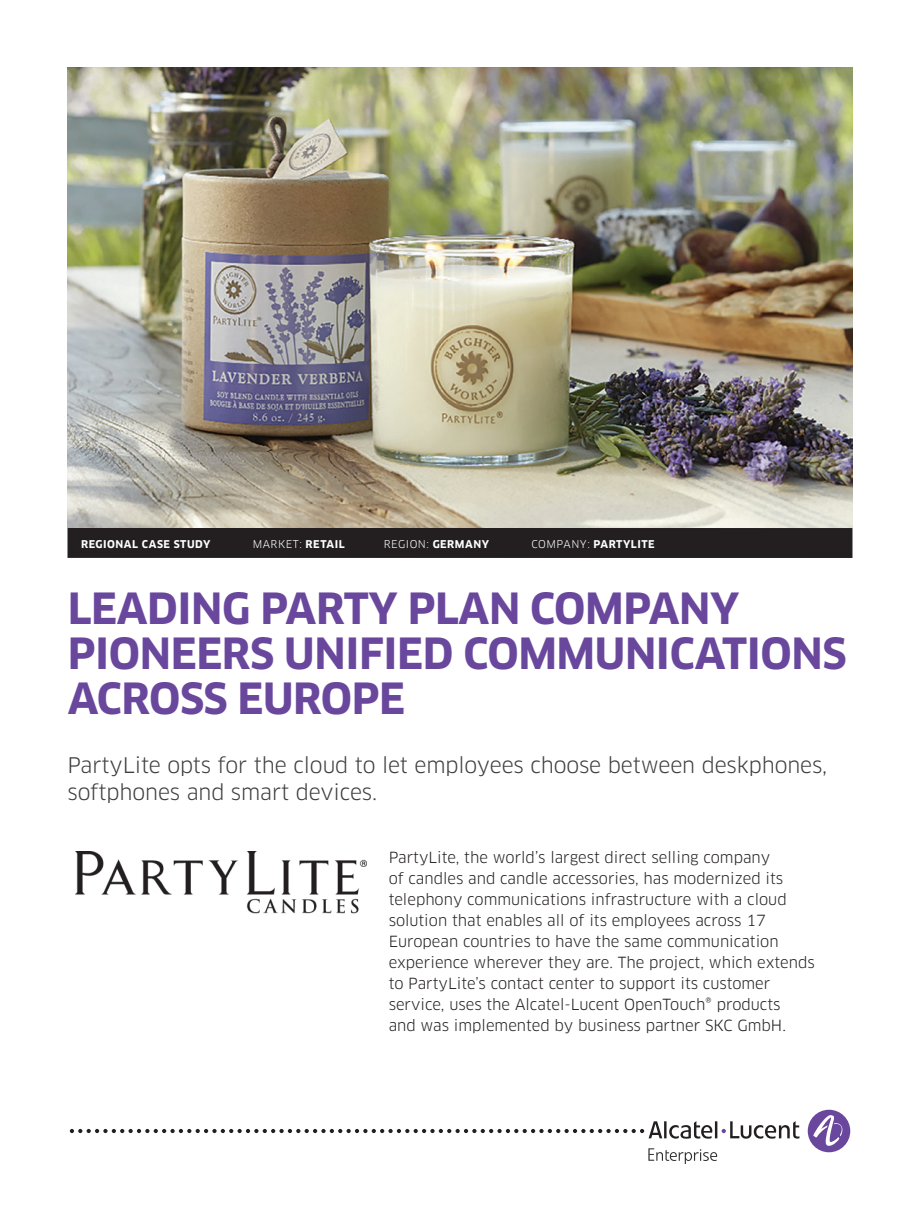
<style>
.page{position:relative;width:920px;height:1218px;background:#fff}
.page>*{position:absolute;margin:0;border:0;box-sizing:border-box;transform-origin:0 0}
.Title{font:700 42px/45px "Clan OT";letter-spacing:-.01em;color:#69479c}
.Subtitle{font:21px/27px "Clan OT";letter-spacing:-.005em;color:#3e3e3f}
.Intro_text{font:15px/21px "Clan OT";color:#231f20}
.Back_bar_headings{font:700 10.5px "Clan OT";letter-spacing:.05em;color:#fff}
.Back_bar_headings-2{font:10.5px "Clan OT";letter-spacing:.05em;color:#fff}
.s1{font-weight:700}
.s2{font-weight:400}
</style>
<div class="page">
<div style="left:808px;top:1109px;width:42px;height:43px;background:#69479c;border-radius:50%"></div>
<svg style="left:813px;top:1114px;width:32px;height:32px"></svg>
<svg style="left:70px;top:1121px;width:729px;height:17px"></svg>
<svg style="left:648px;top:1148px;width:69px;height:16px"></svg>
<div style="left:68px;top:528px;width:784px;height:30px;background:#231f20"></div>
<img style="left:68px;top:68px;width:784px;height:460px">
<img style="left:76px;top:851px;width:290px;height:63px">
<p class="Back_bar_headings" style="left:81px;top:538px;width:131px">REGIONAL CASE STUDY</p>
<p class="Back_bar_headings-2" style="left:253px;top:538px;width:94px">MARKET: <span class="s1">RETAIL</span></p>
<p class="Back_bar_headings-2" style="left:384px;top:538px;width:107px">REGION: <span class="s1">GERMANY</span></p>
<p class="Back_bar_headings" style="left:531px;top:538px;width:125px"><span class="s2">COMPANY:</span> PARTYLITE</p>
<p class="Title" style="left:68px;top:586px;width:781px">LEADING PARTY PLAN COMPANY<br>PIONEERS UNIFIED COMMUNICATIONS<br>ACROSS EUROPE</p>
<p class="Subtitle" style="left:68px;top:751px;width:761px">PartyLite opts for the cloud to let employees choose between deskphones, softphones and smart devices.</p>
<p class="Intro_text" style="left:389px;top:847px;width:428px">PartyLite, the world’s largest direct selling company<br>of candles and candle accessories, has modernized its telephony communications infrastructure with a cloud solution that enables all of its employees across 17<br>European countries to have the same communication experience wherever they are. The project, which extends to PartyLite’s contact center to support its customer service, uses the Alcatel-Lucent OpenTouch® products<br>and was implemented by business partner SKC GmbH.</p>
</div>
